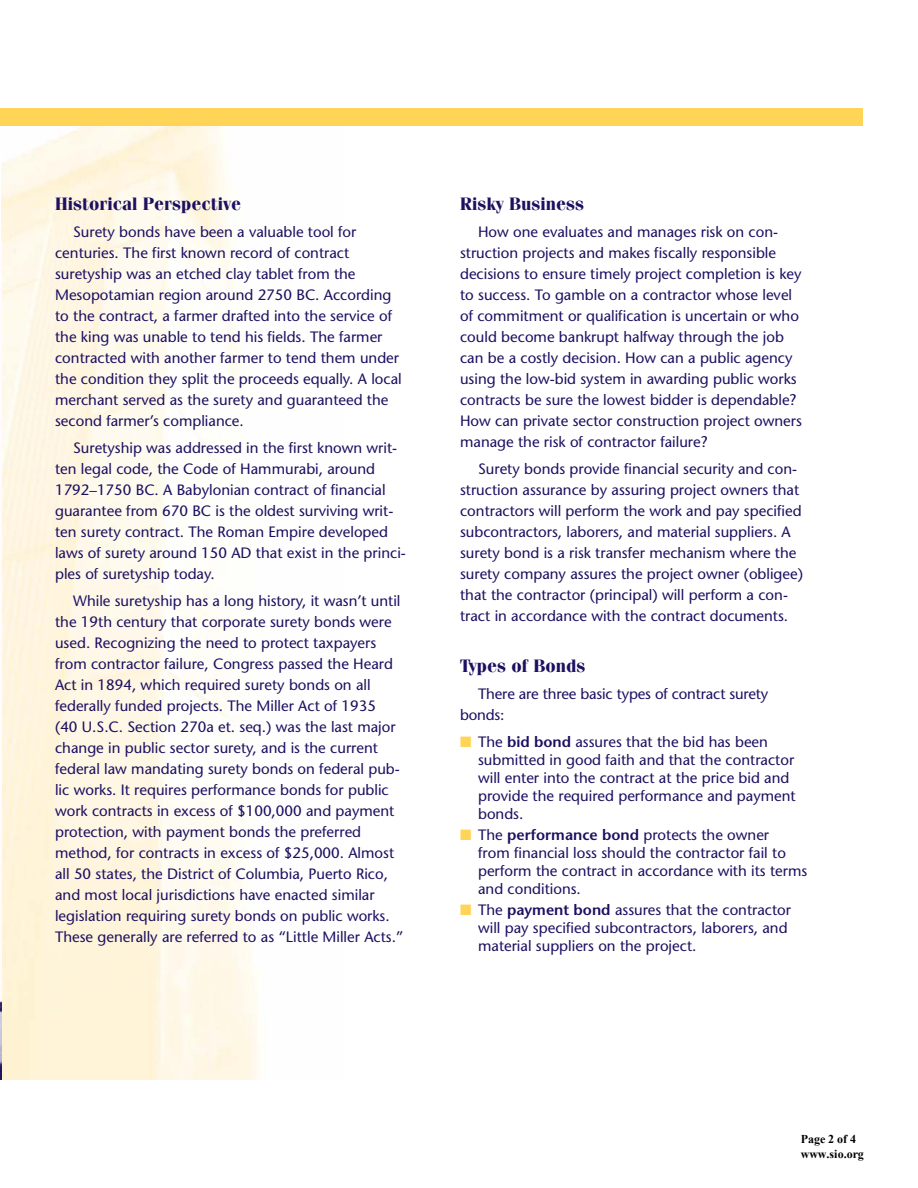
<style>
.page{position:relative;width:918px;height:1188px;background:#fff}
.page>*{position:absolute;margin:0;border:0;box-sizing:border-box;transform-origin:0 0}
.t1{font:700 18px "Fenice";color:#1c1060}
.t2{font:15px/21px "Stone Sans";color:#1c1060}
.t3{font:700 12px/14.4px "Times New Roman";color:#000}
.s1{color:#ffd457}
.s2{font-weight:600}
</style>
<div class="page">
<img style="left:1px;top:126px;width:258px;height:954px">
<div style="left:0;top:108px;width:862px;height:18px;background:#ffd457"></div>
<img style="left:0;top:1001px;width:1px;height:79px">
<p class="t1" style="left:55px;top:198px;width:188px">Historical Perspective</p>
<p class="t2" style="left:55px;top:223px;width:348px;text-indent:18px">Surety bonds have been a valuable tool for centuries. The first known record of contract suretyship was an etched clay tablet from the Mesopotamian region around 2750 BC. According to the contract, a farmer drafted into the service of the king was unable to tend his fields. The farmer contracted with another farmer to tend them under the condition they split the proceeds equally. A local merchant served as the surety and guaranteed the second farmer’s compliance.</p>
<p class="t2" style="left:55px;top:439px;width:352px;text-indent:18px">Suretyship was addressed in the first known writ&shy;ten legal code, the Code of Hammurabi, around 1792–1750 BC. A Babylonian contract of financial guarantee from 670 BC is the oldest surviving writ&shy;ten surety contract. The Roman Empire developed laws of surety around 150 AD that exist in the princi&shy;ples of suretyship today.</p>
<p class="t2" style="left:55px;top:592px;width:350px;text-indent:18px">While suretyship has a long history, it wasn’t until the 19th century that corporate surety bonds were used. Recognizing the need to protect taxpayers from contractor failure, Congress passed the Heard Act in 1894, which required surety bonds on all federally funded projects. The Miller Act of 1935<br>(40 U.S.C. Section 270a et. seq.) was the last major change in public sector surety, and is the current federal law mandating surety bonds on federal pub&shy;lic works. It requires performance bonds for public work contracts in excess of $100,000 and payment protection, with payment bonds the preferred method, for contracts in excess of $25,000. Almost all 50 states, the District of Columbia, Puerto Rico, and most local jurisdictions have enacted similar legislation requiring surety bonds on public works.<br>These generally are referred to as “Little Miller Acts.”</p>
<p class="t1" style="left:460px;top:198px;width:126px">Risky Business</p>
<p class="t2" style="left:460px;top:223px;width:343px;text-indent:18px">How one evaluates and manages risk on con&shy;struction projects and makes fiscally responsible decisions to ensure timely project completion is key to success. To gamble on a contractor whose level of commitment or qualification is uncertain or who could become bankrupt halfway through the job can be a costly decision. How can a public agency using the low-bid system in awarding public works contracts be sure the lowest bidder is dependable?<br>How can private sector construction project owners manage the risk of contractor failure?</p>
<p class="t2" style="left:460px;top:460px;width:344px;text-indent:18px">Surety bonds provide financial security and con&shy;struction assurance by assuring project owners that contractors will perform the work and pay specified subcontractors, laborers, and material suppliers. A surety bond is a risk transfer mechanism where the surety company assures the project owner (obligee) that the contractor (principal) will perform a con&shy;tract in accordance with the contract documents.</p>
<p class="t1" style="left:460px;top:660px;width:127px">Types of Bonds</p>
<p class="t2" style="left:460px;top:685px;width:310px;text-indent:18px">There are three basic types of contract surety bonds:</p>
<p class="t2" style="left:478px;top:735px;width:319px;line-height:18px;text-indent:-18px"><span class="s1">■</span> The <span class="s2">bid bond</span> assures that the bid has been submitted in good faith and that the contractor will enter into the contract at the price bid and provide the required performance and payment bonds.</p>
<p class="t2" style="left:478px;top:828px;width:331px;line-height:18px;text-indent:-18px"><span class="s1">■</span> The <span class="s2">performance bond</span> protects the owner<br>from financial loss should the contractor fail to perform the contract in accordance with its terms and conditions.</p>
<p class="t2" style="left:478px;top:903px;width:315px;line-height:18px;text-indent:-18px"><span class="s1">■</span> The <span class="s2">payment bond</span> assures that the contractor will pay specified subcontractors, laborers, and material suppliers on the project.</p>
<p class="t3" style="left:801px;top:1132px;width:65px">Page 2 of 4 www.sio.org</p>
</div>
